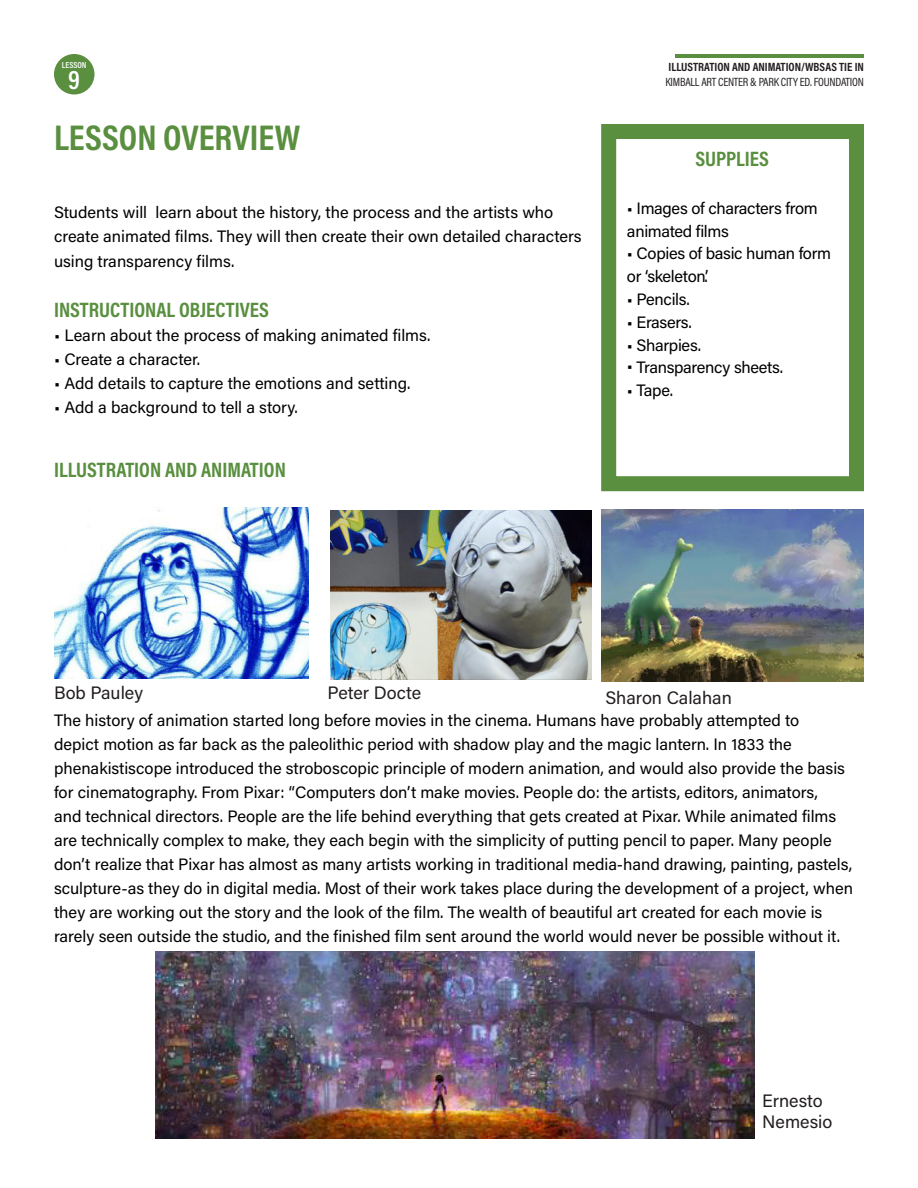
<style>
.page{position:relative;width:918px;height:1188px;background:#fff}
.page>*{position:absolute;margin:0;border:0;box-sizing:border-box;transform-origin:0 0}
.t1{font:700 36px "Acumin Pro Cond";color:#598f3f}
.t2{font:600 26.4px "Acumin Pro Cond";color:#fff}
.t3{font:700 21px "Acumin Pro Cond";color:#598f3f}
.t4{font:18px "Acumin Pro";color:#231f20}
.t5{font:16.5px/24px "Acumin Pro";color:#000}
.t6{font:16.5px/22.8px "Acumin Pro";letter-spacing:-.02em;color:#000}
.t7{font:16.5px "Acumin Pro";letter-spacing:-.025em;color:#000}
.t8{font:12px "Acumin Pro Cond";letter-spacing:-.02em;color:#231f20}
.t9{font:700 12px "Acumin Pro Cond";color:#231f20}
.t10{font:600 8.85px "Acumin Pro Cond";color:#fff}
</style>
<div class="page">
<div style="left:54px;top:54px;width:40px;height:40px;background:#598f3f;border-radius:50%"></div>
<hr style="left:675px;top:54px;width:189px;height:3px;background:#598f3f">
<div style="left:601px;top:124px;width:263px;height:367px;background:#fff;border:15px solid #598f3f"></div>
<img style="left:156px;top:952px;width:599px;height:186px">
<img style="left:54px;top:507px;width:255px;height:171px">
<img style="left:330px;top:510px;width:262px;height:169px">
<img style="left:601px;top:510px;width:263px;height:171px">
<p class="t10" style="left:62px;top:59px;width:26px">LESSON</p>
<p class="t2" style="left:68px;top:62px;width:13px">9</p>
<p class="t1" style="left:54px;top:114px;width:248px">LESSON OVERVIEW</p>
<p class="t5" style="left:54px;top:199px;width:529px;line-height:24.6px">Students will learn about the history, the process and the artists who create animated films. They will then create their own detailed characters using transparency films.</p>
<p class="t3" style="left:54px;top:296px;width:217px">INSTRUCTIONAL OBJECTIVES</p>
<p class="t5" style="left:54px;top:323px;width:378px">• Learn about the process of making animated films.</p>
<p class="t5" style="left:54px;top:347px;width:148px">• Create a character.</p>
<p class="t5" style="left:54px;top:371px;width:358px">• Add details to capture the emotions and setting.</p>
<p class="t5" style="left:54px;top:395px;width:245px">• Add a background to tell a story.</p>
<p class="t3" style="left:54px;top:456px;width:233px">ILLUSTRATION AND ANIMATION</p>
<p class="t9" style="left:669px;top:59px;width:197px">ILLUSTRATION AND ANIMATION/WBSAS TIE IN</p>
<p class="t8" style="left:665px;top:74px;width:200px">KIMBALL ART CENTER &amp; PARK CITY ED. FOUNDATION</p>
<p class="t3" style="left:695px;top:145px;width:75px">SUPPLIES</p>
<p class="t6" style="left:627px;top:196px;width:192px">• Images of characters from animated films</p>
<p class="t6" style="left:627px;top:242px;width:206px">• Copies of basic human form or ‘skeleton’.</p>
<p class="t6" style="left:627px;top:287px;width:64px">• Pencils.</p>
<p class="t7" style="left:627px;top:311px;width:66px">• Erasers.</p>
<p class="t6" style="left:627px;top:333px;width:76px">• Sharpies.</p>
<p class="t6" style="left:627px;top:356px;width:158px">• Transparency sheets.</p>
<p class="t5" style="left:627px;top:378px;width:48px">• Tape.</p>
<p class="t4" style="left:54px;top:680px;width:91px">Bob Pauley</p>
<p class="t4" style="left:328px;top:680px;width:95px">Peter Docte</p>
<p class="t4" style="left:605px;top:685px;width:128px">Sharon Calahan</p>
<p class="t5" style="left:54px;top:708px;width:801px">The history of animation started long before movies in the cinema. Humans have probably attempted to<br>depict motion as far back as the paleolithic period with shadow play and the magic lantern. In 1833 the phenakistiscope introduced the stroboscopic principle of modern animation, and would also provide the basis for cinematography. From Pixar: “Computers don’t make movies. People do: the artists, editors, animators,<br>and technical directors. People are the life behind everything that gets created at Pixar. While animated films are technically complex to make, they each begin with the simplicity of putting pencil to paper. Many people don’t realize that Pixar has almost as many artists working in traditional media-hand drawing, painting, pastels, sculpture-as they do in digital media. Most of their work takes place during the development of a project, when they are working out the story and the look of the film. The wealth of beautiful art created for each movie is rarely seen outside the studio, and the finished film sent around the world would never be possible without it.</p>
<p class="t4" style="left:762px;top:1088px;width:62px">Ernesto</p>
<p class="t4" style="left:762px;top:1109px;width:72px">Nemesio</p>
</div>
